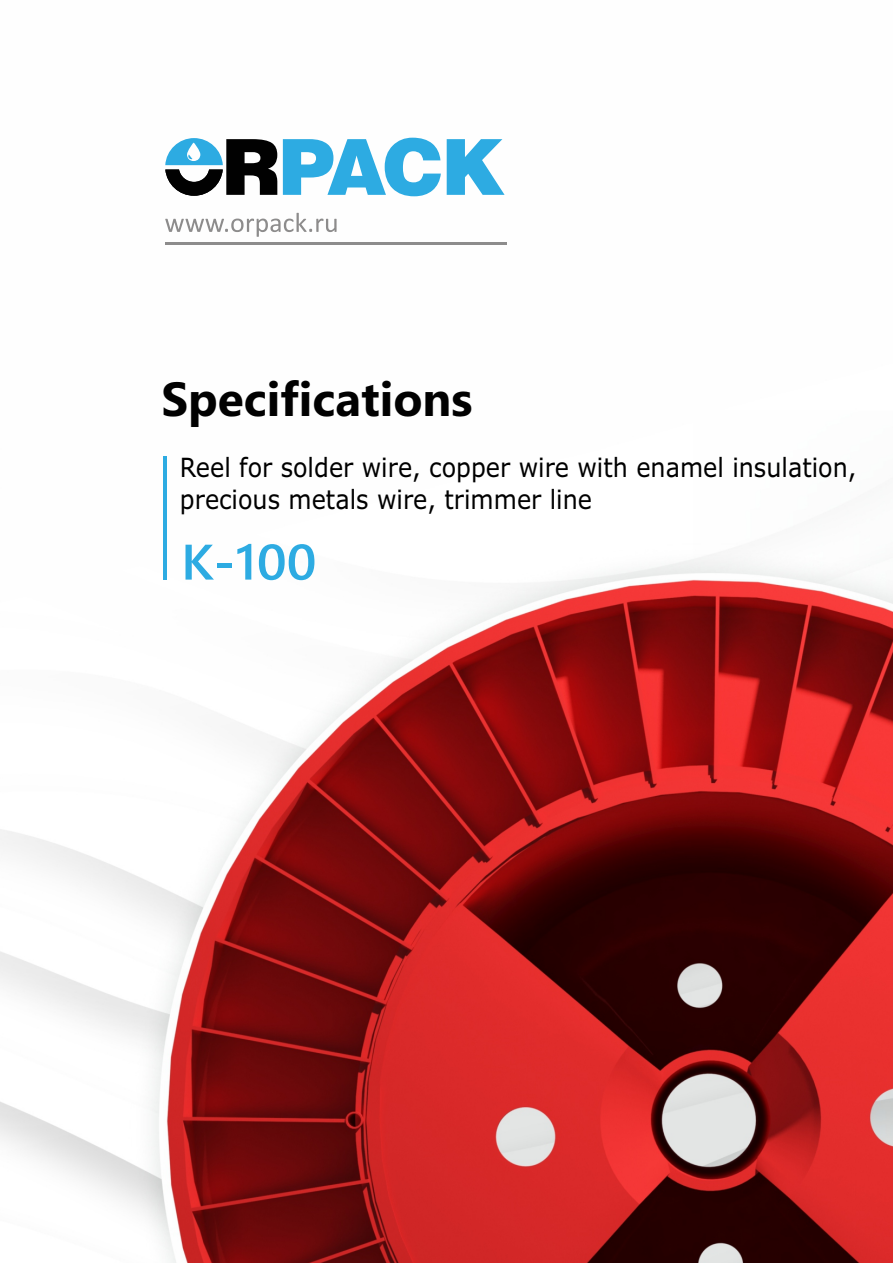
<style>
.page{position:relative;width:893px;height:1263px;background:#fff}
.page>*{position:absolute;margin:0;border:0;box-sizing:border-box;transform-origin:0 0}
.t1{font:600 49.95px "Segoe UI";color:#2dabe2;scale:1.08 1}
.t2{font:700 47.85px "Segoe UI";color:#010101}
.t3{font:26.4px/32.1px "Verdana";color:#000;scale:.9 1}
</style>
<div class="page">
<img style="left:0;top:137px;width:893px;height:1126px">
<hr style="left:163px;top:456px;width:4px;height:124px;background:#2dabe2">
<svg style="left:283px;top:138px;width:158px;height:58px"></svg>
<svg style="left:447px;top:139px;width:58px;height:56px"></svg>
<svg style="left:165px;top:138px;width:112px;height:58px"></svg>
<svg style="left:165px;top:213px;width:172px;height:24px"></svg>
<hr style="left:165px;top:242px;width:341px;height:3px;background:#8d8c8c">
<h2 class="t2" style="left:161px;top:381px;width:313px">Specifications</h2>
<p class="t3" style="left:180px;top:453px;width:753px">Reel for solder wire, copper wire with enamel insulation, precious metals wire, trimmer line</p>
<h1 class="t1" style="left:181px;top:543px;width:127px">К-100</h1>
</div>
